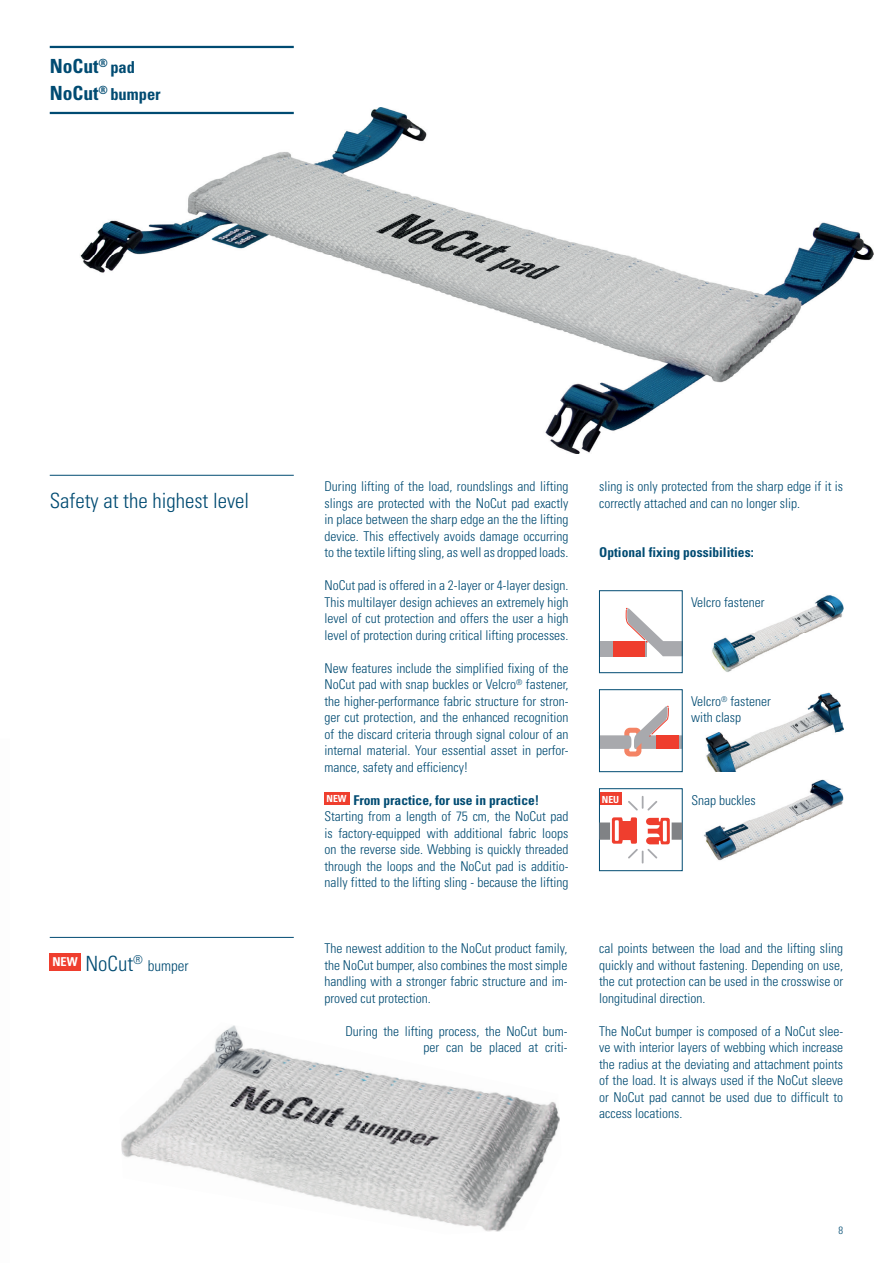
<style>
.page{position:relative;width:893px;height:1263px;background:#fff}
.page>*{position:absolute;margin:0;border:0;box-sizing:border-box;transform-origin:0 0}
.t1{font:300 condensed 21px "Univers";color:#004b72}
.t2{font:700 condensed 19.5px "Univers";color:#004b72}
.t3{font:700 condensed 16.5px "Univers";color:#004b72}
.t4{font:300 condensed 15px "Univers";color:#004b72}
.t5{font:300 condensed 13.5px/16.5px "Univers";color:#004b72;text-align:justify}
.t6{font:700 condensed 13.5px "Univers";color:#004b72}
.t7{font:300 condensed 10.5px "Univers";color:#004b72}
.t8{font:700 condensed 9.75px "Univers";color:#fff}
.s1{font-size:16.5px}
.s2{font-size:19.5px}
.s3{font-weight:700}
</style>
<div class="page">
<img style="left:172px;top:1025px;width:188px;height:79px">
<img style="left:360px;top:1070px;width:54px;height:147px">
<img style="left:121px;top:1095px;width:51px;height:68px">
<img style="left:410px;top:1070px;width:150px;height:76px">
<img style="left:168px;top:1104px;width:200px;height:89px">
<img style="left:414px;top:1138px;width:146px;height:94px">
<img style="left:304px;top:1193px;width:66px;height:24px">
<img style="left:80px;top:107px;width:793px;height:347px">
<img style="left:712px;top:595px;width:131px;height:77px">
<img style="left:703px;top:780px;width:140px;height:81px">
<img style="left:706px;top:692px;width:137px;height:80px">
<hr style="left:50px;top:937px;width:244px;height:1px;background:#004b72">
<hr style="left:50px;top:475px;width:244px;height:1px;background:#004b72">
<div style="left:599px;top:788px;width:83px;height:83px;background:#fff;border:1px solid #004b72"></div>
<svg style="left:628px;top:796px;width:29px;height:14px"></svg>
<svg style="left:599px;top:817px;width:83px;height:46px"></svg>
<div style="left:599px;top:641px;width:48px;height:15px;background:#a8a9ad"></div>
<div style="left:613px;top:641px;width:32px;height:15px;background:#ef3e2e"></div>
<svg style="left:625px;top:607px;width:55px;height:49px"></svg>
<div style="left:599px;top:590px;width:83px;height:83px;border:1px solid #004b72"></div>
<div style="left:624px;top:728px;width:17px;height:28px;border:5px solid #f48465;border-radius:3px"></div>
<svg style="left:601px;top:705px;width:79px;height:45px"></svg>
<div style="left:599px;top:689px;width:83px;height:83px;border:1px solid #004b72"></div>
<div style="left:600px;top:793px;width:21px;height:12px;background:#ef3e2e"></div>
<div style="left:50px;top:953px;width:31px;height:17px;background:#ef3e2e"></div>
<div style="left:324px;top:792px;width:26px;height:13px;background:#ef3e2e"></div>
<hr style="left:50px;top:46px;width:244px;height:2px;background:#004b72">
<hr style="left:50px;top:112px;width:244px;height:2px;background:#004b72">
<h2 class="t2" style="left:50px;top:54px;width:87px">NoCut<sup>®</sup> <span class="s1">pad</span></h2>
<p class="t3" style="left:50px;top:84px;width:113px"><span class="s2">NoCut</span><sup>®</sup> bumper</p>
<h1 class="t1" style="left:50px;top:488px;width:201px">Safety at the highest level</h1>
<h1 class="t1" style="left:52px;top:950px;width:92px"><sup>NEW</sup> NoCut<sup>®</sup></h1>
<p class="t4" style="left:148px;top:956px;width:42px">bumper</p>
<p class="t5" style="left:324px;top:478px;width:246px">During lifting of the load, roundslings and lifting slings are protected with the NoCut pad exactly in place between the sharp edge an the the lifting device. This effectively avoids damage occurring to the textile lifting sling, as well as dropped loads.</p>
<p class="t5" style="left:324px;top:577px;width:246px">NoCut pad is offered in a 2-layer or 4-layer design.<br>This multilayer design achieves an extremely high level of cut protection and offers the user a high level of protection during critical lifting processes.</p>
<p class="t5" style="left:324px;top:660px;width:246px">New features include the simplified fixing of the NoCut pad with snap buckles or Velcro<sup>®</sup> fastener, the higher-performance fabric structure for stron&shy;ger cut protection, and the enhanced recognition of the discard criteria through signal colour of an internal material. Your essential asset in perfor&shy;mance, safety and efficiency!</p>
<p class="t5" style="left:324px;top:792px;width:246px;text-align:left"><sup>NEW</sup> <span class="s3">From practice, for use in practice!<br></span>Starting from a length of 75 cm, the NoCut pad is factory-equipped with additional fabric loops on the reverse side. Webbing is quickly threaded through the loops and the NoCut pad is additio&shy;nally fitted to the lifting sling - because the lifting</p>
<p class="t5" style="left:324px;top:940px;width:245px">The newest addition to the NoCut product family, the NoCut bumper, also combines the most simple handling with a stronger fabric structure and im&shy;proved cut protection.</p>
<p class="t5" style="left:345px;top:1023px;width:224px;text-align:right">During the lifting process, the NoCut bum&shy;per can be placed at criti-</p>
<p class="t5" style="left:599px;top:478px;width:245px">sling is only protected from the sharp edge if it is correctly attached and can no longer slip.</p>
<p class="t6" style="left:599px;top:544px;width:156px">Optional fixing possibilities:</p>
<p class="t5" style="left:691px;top:594px;width:75px">Velcro fastener</p>
<p class="t8" style="left:602px;top:793px;width:19px">NEU</p>
<p class="t5" style="left:691px;top:693px;width:81px">Velcro<sup>®</sup> fastener with clasp</p>
<p class="t5" style="left:691px;top:792px;width:66px">Snap buckles</p>
<p class="t5" style="left:599px;top:940px;width:245px">cal points between the load and the lifting sling quickly and without fastening. Depending on use, the cut protection can be used in the crosswise or longitudinal direction.</p>
<p class="t5" style="left:599px;top:1023px;width:246px">The NoCut bumper is composed of a NoCut slee&shy;ve with interior layers of webbing which increase the radius at the deviating and attachment points of the load. It is always used if the NoCut sleeve or NoCut pad cannot be used due to difficult to access locations.</p>
<p class="t7" style="left:839px;top:1224px;width:6px">8</p>
</div>
